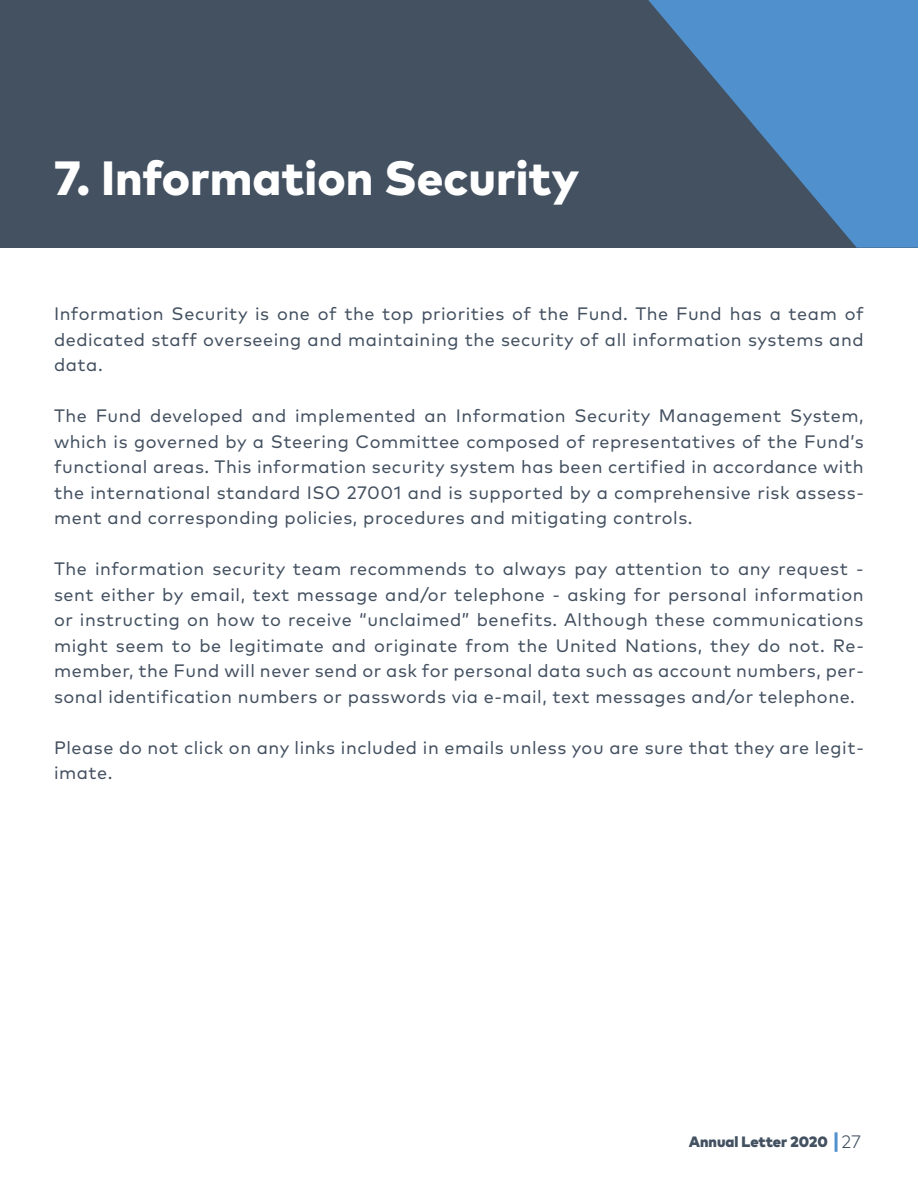
<style>
.page{position:relative;width:918px;height:1188px;background:#fff}
.page>*{position:absolute;margin:0;border:0;box-sizing:border-box;transform-origin:0 0}
.t1{font:800 48px "Mark Pro";color:#fff}
.t2{font:18px/25.5px "Mark Pro";letter-spacing:.03em;color:#435060;text-align:justify}
.t3{font:300 18px "Mark Pro";color:#435161}
.t4{font:900 15px "Mark Pro";color:#435161}
</style>
<div class="page">
<div style="left:0;top:0;width:918px;height:248px;background:#435161"></div>
<svg style="left:648px;top:0;width:270px;height:248px;fill:#5090cc"></svg>
<div style="left:835px;top:1132px;width:3px;height:20px;border:2px solid #5090cc"></div>
<p class="t1" style="left:54px;top:141px;width:527px">7. Information Security</p>
<p class="t2" style="left:54px;top:300px;width:811px">Information Security is one of the top priorities of the Fund. The Fund has a team of dedicated staff overseeing and maintaining the security of all information systems and data.</p>
<p class="t2" style="left:54px;top:402px;width:811px">The Fund developed and implemented an Information Security Management System, which is governed by a Steering Committee composed of representatives of the Fund’s functional areas. This information security system has been certified in accordance with the international standard ISO 27001 and is supported by a comprehensive risk assess&shy;ment and corresponding policies, procedures and mitigating controls.</p>
<p class="t2" style="left:54px;top:555px;width:811px">The information security team recommends to always pay attention to any request - sent either by email, text message and/or telephone - asking for personal information or instructing on how to receive “unclaimed” benefits. Although these communications might seem to be legitimate and originate from the United Nations, they do not. Re&shy;member, the Fund will never send or ask for personal data such as account numbers, per&shy;sonal identification numbers or passwords via e-mail, text messages and/or telephone.</p>
<p class="t2" style="left:54px;top:733px;width:811px">Please do not click on any links included in emails unless you are sure that they are legit&shy;imate.</p>
<p class="t4" style="left:689px;top:1131px;width:141px">Annual Letter 2020</p>
<p class="t3" style="left:842px;top:1128px;width:21px">27</p>
</div>
